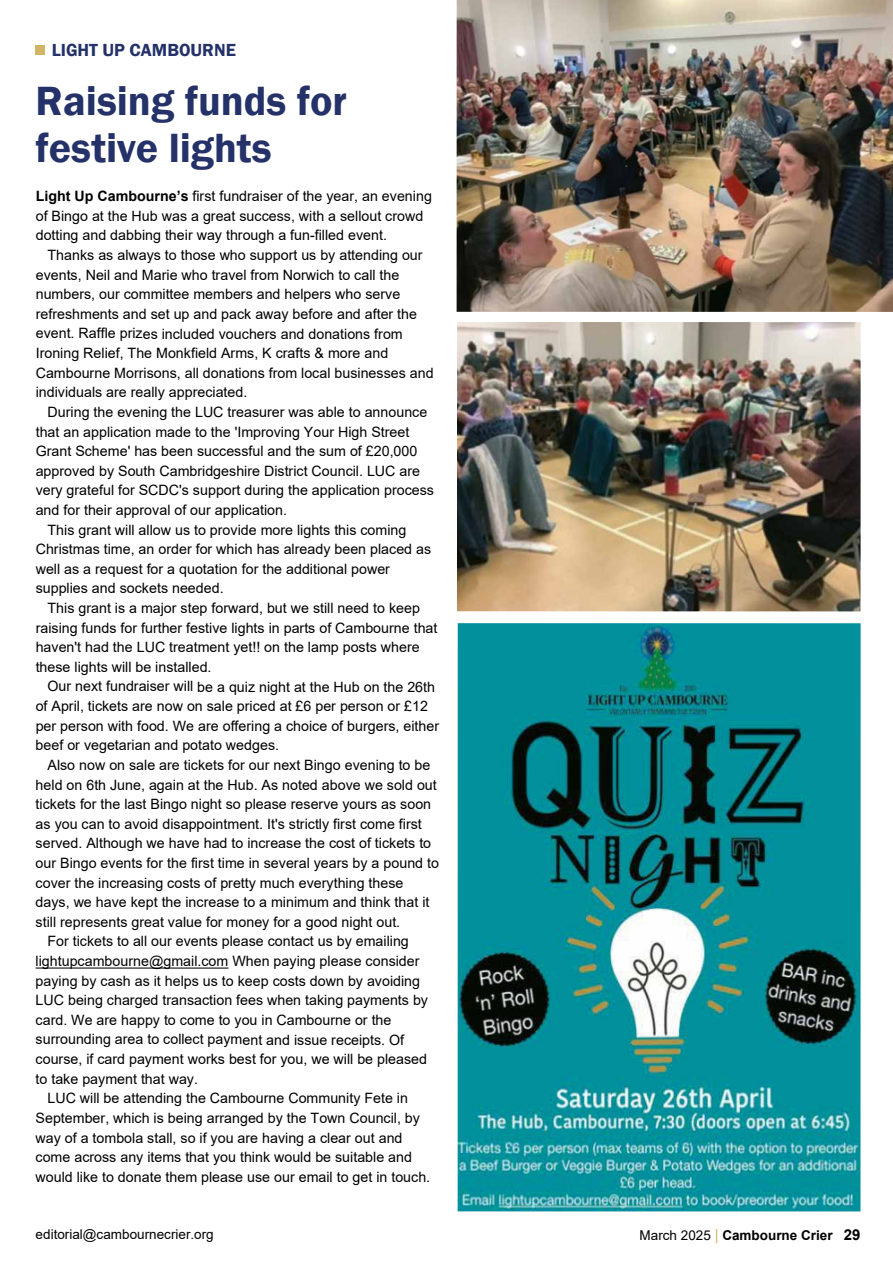
<style>
.page{position:relative;width:893px;height:1263px;background:#fff}
.page>*{position:absolute;margin:0;border:0;box-sizing:border-box;transform-origin:0 0}
.t1{font:600 42px/47.5px "Franklin Gothic";color:#243269}
.t2{font:600 18px "Franklin Gothic";color:#243269}
.t3{font:14.25px/19.6px "Arial";color:#000}
.t4{font:13.5px "Arial";color:#000}
.t5{font:700 13.5px "Arial";color:#000}
.s1{font-weight:700}
.s2{font-weight:400}
.s3{font-weight:400;font-size:15px;color:#d2b567}
.s4{font-size:15px}
</style>
<div class="page">
<hr style="left:36px;top:967px;width:192px;height:1px;background:#000">
<img style="left:458px;top:623px;width:403px;height:588px">
<img style="left:457px;top:322px;width:404px;height:289px">
<img style="left:457px;top:0;width:436px;height:312px">
<div style="left:36px;top:45px;width:9px;height:10px;background:#d2b567"></div>
<p class="t2" style="left:52px;top:39px;width:186px">LIGHT UP CAMBOURNE</p>
<h1 class="t1" style="left:36px;top:77px;width:313px">Raising funds for festive lights</h1>
<p class="t3" style="left:36px;top:186px;width:398px"><span class="s1">Light Up Cambourne’s</span> first fundraiser of the year, an evening of Bingo at the Hub was a great success, with a sellout crowd dotting and dabbing their way through a fun-filled event.</p>
<p class="t3" style="left:36px;top:245px;width:399px;text-indent:12px">Thanks as always to those who support us by attending our events, Neil and Marie who travel from Norwich to call the numbers, our committee members and helpers who serve refreshments and set up and pack away before and after the event. Raffle prizes included vouchers and donations from Ironing Relief, The Monkfield Arms, K crafts &amp; more and Cambourne Morrisons, all donations from local businesses and individuals are really appreciated.</p>
<p class="t3" style="left:48px;top:402px;width:381px">During the evening the LUC treasurer was able to announce</p>
<p class="t3" style="left:36px;top:422px;width:375px">that an application made to the 'Improving Your High Street</p>
<p class="t3" style="left:36px;top:441px;width:383px">Grant Scheme' has been successful and the sum of £20,000</p>
<p class="t3" style="left:36px;top:461px;width:386px">approved by South Cambridgeshire District Council. LUC are</p>
<p class="t3" style="left:36px;top:480px;width:400px">very grateful for SCDC's support during the application process</p>
<p class="t3" style="left:36px;top:500px;width:253px">and for their approval of our application.</p>
<p class="t3" style="left:48px;top:520px;width:360px">This grant will allow us to provide more lights this coming</p>
<p class="t3" style="left:36px;top:539px;width:397px">Christmas time, an order for which has already been placed as</p>
<p class="t3" style="left:36px;top:559px;width:356px">well as a request for a quotation for the additional power</p>
<p class="t3" style="left:36px;top:578px;width:189px">supplies and sockets needed.</p>
<p class="t3" style="left:48px;top:598px;width:374px">This grant is a major step forward, but we still need to keep</p>
<p class="t3" style="left:36px;top:618px;width:403px">raising funds for further festive lights in parts of Cambourne that</p>
<p class="t3" style="left:36px;top:637px;width:385px">haven't had the LUC treatment yet!! on the lamp posts where</p>
<p class="t3" style="left:36px;top:657px;width:177px">these lights will be installed.</p>
<p class="t3" style="left:48px;top:676px;width:389px">Our next fundraiser will be a quiz night at the Hub on the 26th</p>
<p class="t3" style="left:36px;top:696px;width:394px">of April, tickets are now on sale priced at £6 per person or £12</p>
<p class="t3" style="left:36px;top:716px;width:405px">per person with food. We are offering a choice of burgers, either</p>
<p class="t3" style="left:36px;top:735px;width:245px">beef or vegetarian and potato wedges.</p>
<p class="t3" style="left:48px;top:755px;width:384px">Also now on sale are tickets for our next Bingo evening to be</p>
<p class="t3" style="left:36px;top:775px;width:403px">held on 6th June, again at the Hub. As noted above we sold out</p>
<p class="t3" style="left:36px;top:794px;width:397px">tickets for the last Bingo night so please reserve yours as soon</p>
<p class="t3" style="left:36px;top:814px;width:388px">as you can to avoid disappointment. It's strictly first come first</p>
<p class="t3" style="left:36px;top:833px;width:397px">served. Although we have had to increase the cost of tickets to</p>
<p class="t3" style="left:36px;top:853px;width:405px">our Bingo events for the first time in several years by a pound to</p>
<p class="t3" style="left:36px;top:873px;width:369px">cover the increasing costs of pretty much everything these</p>
<p class="t3" style="left:36px;top:892px;width:395px">days, we have kept the increase to a minimum and think that it</p>
<p class="t3" style="left:36px;top:912px;width:366px">still represents great value for money for a good night out.</p>
<p class="t3" style="left:47px;top:931px;width:363px">For tickets to all our events please contact us by emailing</p>
<p class="t3" style="left:36px;top:951px;width:385px">lightupcambourne@gmail.com When paying please consider</p>
<p class="t3" style="left:36px;top:971px;width:386px">paying by cash as it helps us to keep costs down by avoiding</p>
<p class="t3" style="left:36px;top:990px;width:394px">LUC being charged transaction fees when taking payments by</p>
<p class="t3" style="left:36px;top:1010px;width:357px">card. We are happy to come to you in Cambourne or the</p>
<p class="t3" style="left:36px;top:1029px;width:370px">surrounding area to collect payment and issue receipts. Of</p>
<p class="t3" style="left:36px;top:1049px;width:393px">course, if card payment works best for you, we will be pleased</p>
<p class="t3" style="left:36px;top:1069px;width:164px">to take payment that way.</p>
<p class="t3" style="left:47px;top:1088px;width:362px">LUC will be attending the Cambourne Community Fete in</p>
<p class="t3" style="left:36px;top:1108px;width:386px">September, which is being arranged by the Town Council, by</p>
<p class="t3" style="left:36px;top:1127px;width:368px">way of a tombola stall, so if you are having a clear out and</p>
<p class="t3" style="left:36px;top:1147px;width:378px">come across any items that you think would be suitable and</p>
<p class="t3" style="left:36px;top:1167px;width:396px">would like to donate them please use our email to get in touch.</p>
<p class="t4" style="left:36px;top:1225px;width:180px">editorial@cambournecrier.org</p>
<p class="t5" style="left:640px;top:1225px;width:222px"><span class="s2">March 2025</span> <span class="s3">|</span> Cambourne Crier <span class="s4">29</span></p>
</div>
